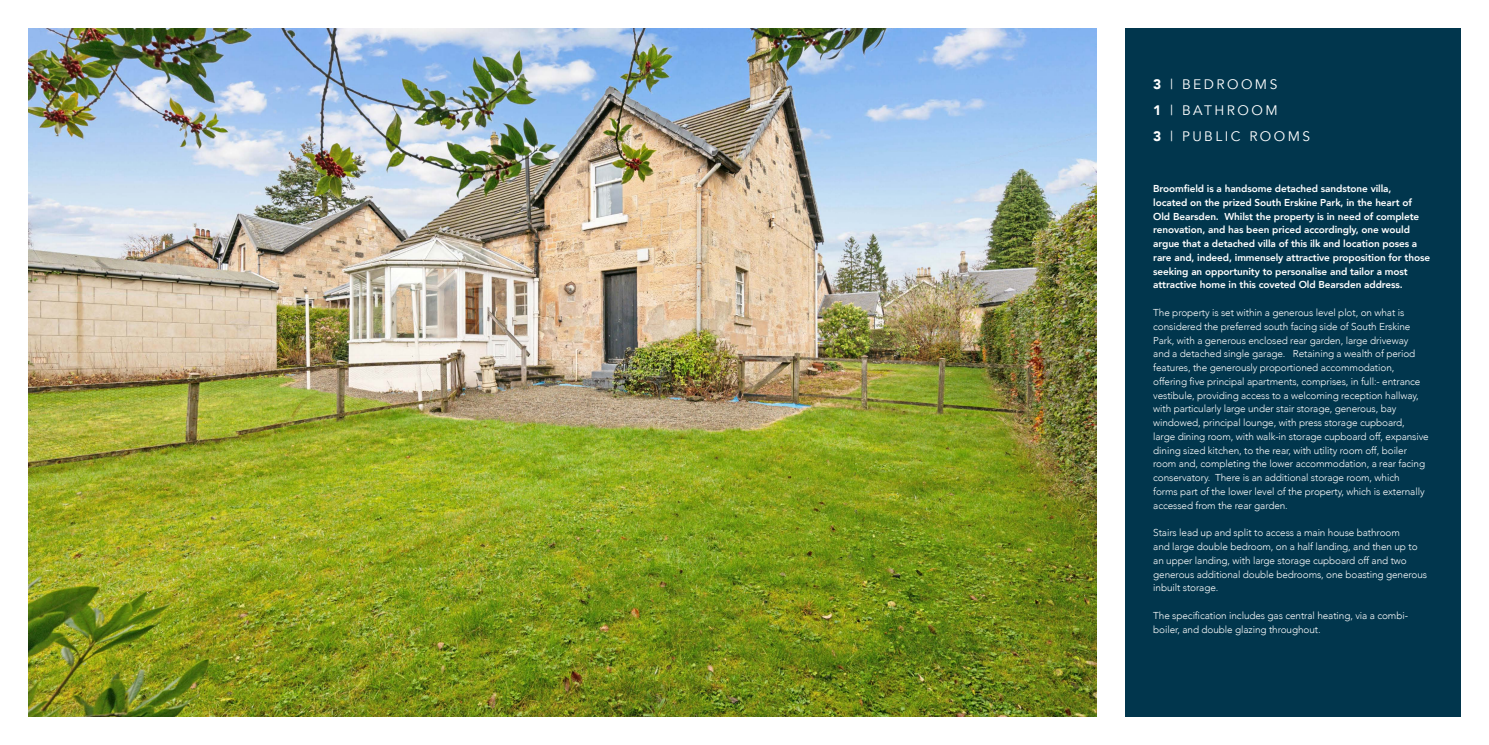
<style>
.page{position:relative;width:1489px;height:745px;background:#fff}
.page>*{position:absolute;margin:0;border:0;box-sizing:border-box;transform-origin:0 0}
.t1{font:13.75px "Avenir";letter-spacing:.18em;color:#fff}
.t2{font:300 10px/13.8px "Avenir";letter-spacing:-.01em;color:#fff}
.t3{font:800 10px/13.8px "Avenir";letter-spacing:-.01em;color:#fff}
.s1{font-weight:900}
</style>
<div class="page">
<div style="left:28px;top:28px;width:1432px;height:688px;background:#01364d"></div>
<div style="left:1096px;top:0;width:28px;height:744px;background:#fff"></div>
<img style="left:28px;top:28px;width:1068px;height:688px">
<p class="t1" style="left:1153px;top:75px;width:126px"><span class="s1">3</span> | BEDROOMS</p>
<p class="t1" style="left:1153px;top:102px;width:126px"><span class="s1">1</span> | BATHROOM</p>
<p class="t1" style="left:1153px;top:128px;width:158px"><span class="s1">3</span> | PUBLIC ROOMS</p>
<p class="t3" style="left:1153px;top:182px;width:278px">Broomfield is a handsome detached sandstone villa,<br>located on the prized South Erskine Park, in the heart of Old Bearsden. Whilst the property is in need of complete renovation, and has been priced accordingly, one would argue that a detached villa of this ilk and location poses a rare and, indeed, immensely attractive proposition for those seeking an opportunity to personalise and tailor a most attractive home in this coveted Old Bearsden address.</p>
<p class="t2" style="left:1153px;top:305px;width:277px">The property is set within a generous level plot, on what is considered the preferred south facing side of South Erskine Park, with a generous enclosed rear garden, large driveway<br>and a detached single garage. Retaining a wealth of period features, the generously proportioned accommodation, offering five principal apartments, comprises, in full:- entrance vestibule, providing access to a welcoming reception hallway, with particularly large under stair storage, generous, bay windowed, principal lounge, with press storage cupboard, large dining room, with walk-in storage cupboard off, expansive dining sized kitchen, to the rear, with utility room off, boiler room and, completing the lower accommodation, a rear facing conservatory. There is an additional storage room, which<br>forms part of the lower level of the property, which is externally accessed from the rear garden.</p>
<p class="t2" style="left:1153px;top:525px;width:275px">Stairs lead up and split to access a main house bathroom<br>and large double bedroom, on a half landing, and then up to an upper landing, with large storage cupboard off and two generous additional double bedrooms, one boasting generous inbuilt storage.</p>
<p class="t2" style="left:1153px;top:608px;width:256px">The specification includes gas central heating, via a combi&shy;boiler, and double glazing throughout.</p>
</div>
